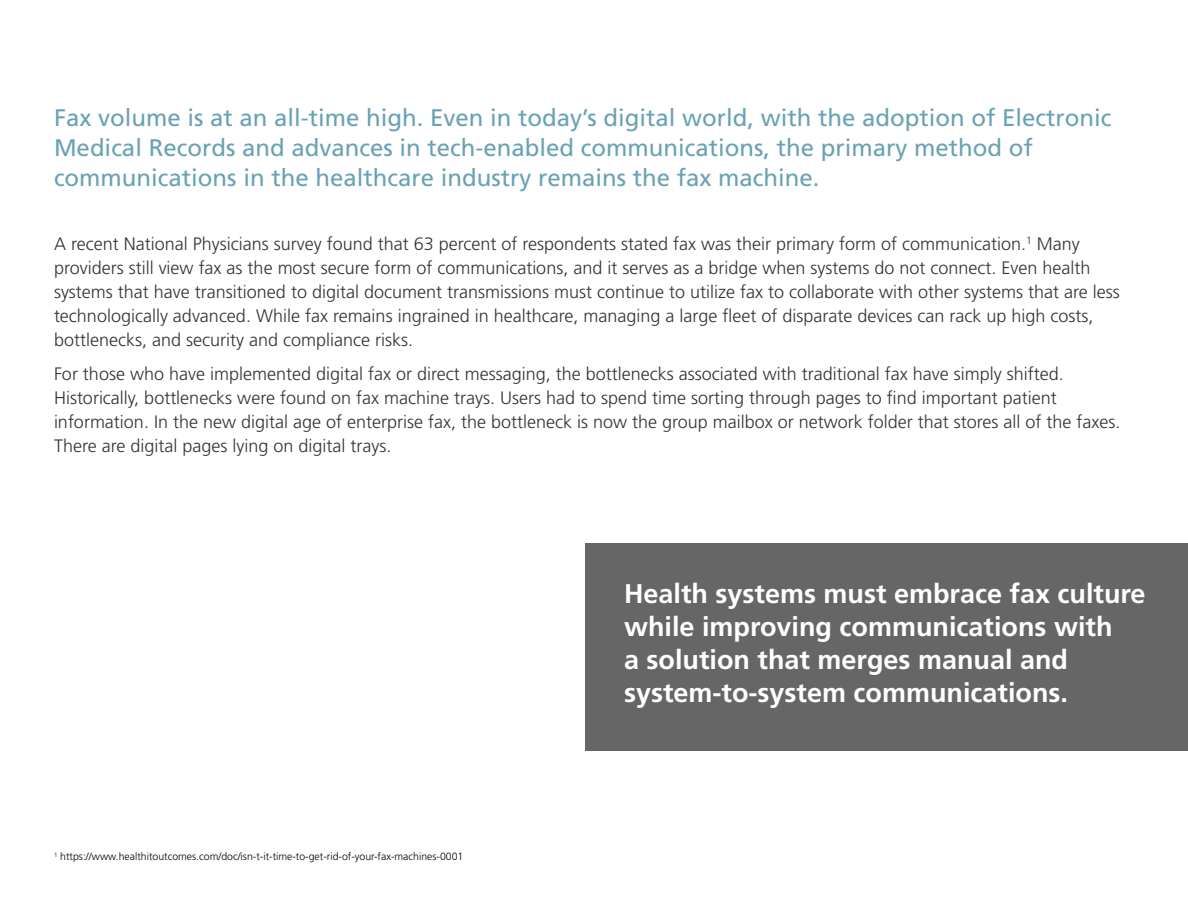
<style>
.page{position:relative;width:1188px;height:918px;background:#fff}
.page>*{position:absolute;margin:0;border:0;box-sizing:border-box;transform-origin:0 0}
.t1{font:700 27px/33px "Frutiger";color:#fff}
.t2{font:24px/30px "Frutiger";color:#69a2b5}
.t3{font:300 18px/24px "Frutiger";color:#333}
.t4{font:300 10.5px "Frutiger";color:#000}
</style>
<div class="page">
<div style="left:585px;top:543px;width:603px;height:208px;background:#666"></div>
<p class="t2" style="left:54px;top:103px;width:1059px">Fax volume is at an all-time high. Even in today’s digital world, with the adoption of Electronic<br>Medical Records and advances in tech-enabled communications, the primary method of communications in the healthcare industry remains the fax machine.</p>
<p class="t3" style="left:54px;top:231px;width:1067px">A recent National Physicians survey found that 63 percent of respondents stated fax was their primary form of communication.<sup>1</sup> Many providers still view fax as the most secure form of communications, and it serves as a bridge when systems do not connect. Even health systems that have transitioned to digital document transmissions must continue to utilize fax to collaborate with other systems that are less technologically advanced. While fax remains ingrained in healthcare, managing a large fleet of disparate devices can rack up high costs, bottlenecks, and security and compliance risks.</p>
<p class="t3" style="left:54px;top:362px;width:1068px">For those who have implemented digital fax or direct messaging, the bottlenecks associated with traditional fax have simply shifted.<br>Historically, bottlenecks were found on fax machine trays. Users had to spend time sorting through pages to find important patient information. In the new digital age of enterprise fax, the bottleneck is now the group mailbox or network folder that stores all of the faxes.<br>There are digital pages lying on digital trays.</p>
<p class="t4" style="left:54px;top:851px;width:411px"><sup>1</sup> https://www.healthitoutcomes.com/doc/isn-t-it-time-to-get-rid-of-your-fax-machines-0001</p>
<p class="t1" style="left:624px;top:577px;width:523px">Health systems must embrace fax culture while improving communications with<br>a solution that merges manual and system-to-system communications.</p>
</div>
